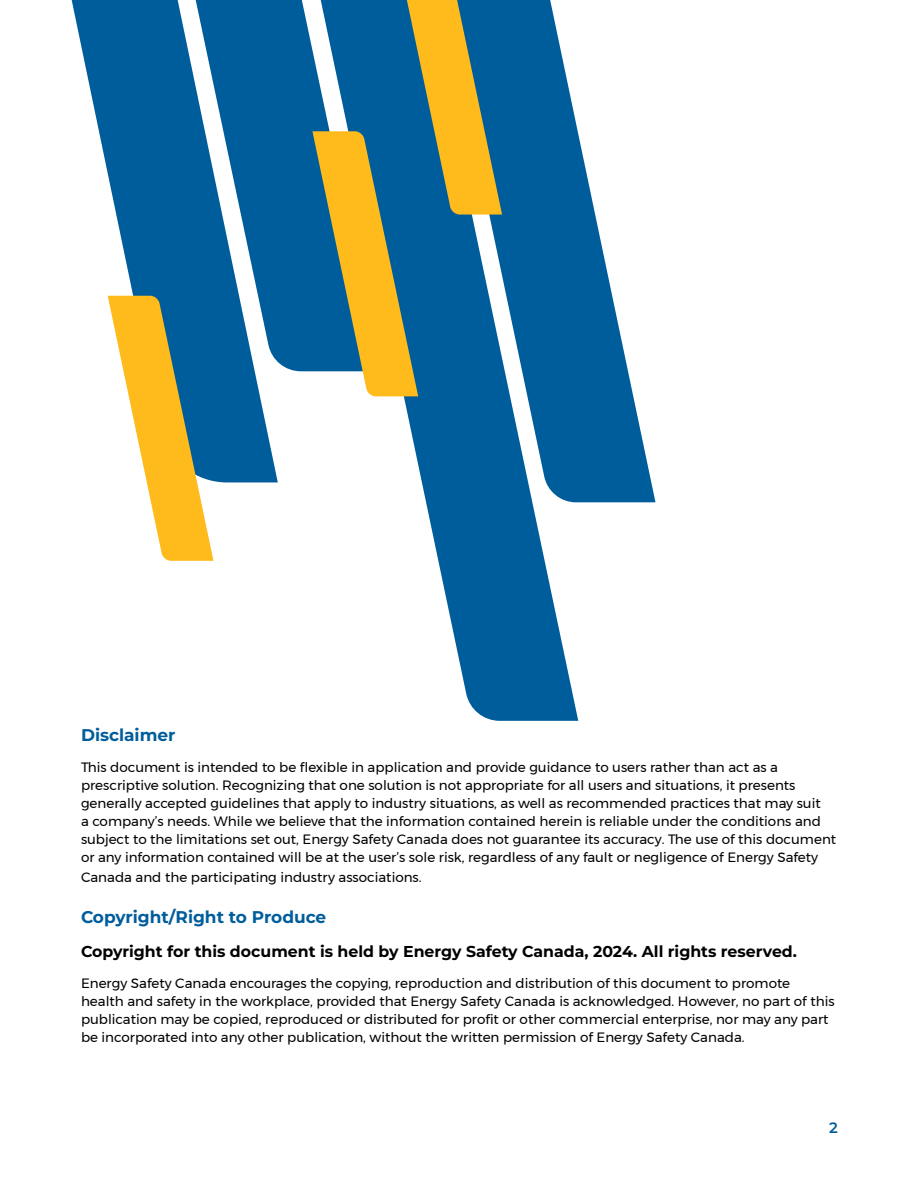
<style>
.page{position:relative;width:918px;height:1188px;background:#fff}
.page>*{position:absolute;margin:0;border:0;box-sizing:border-box;transform-origin:0 0}
.t1{font:100 16.95px "Montserrat";color:#005d9c}
.t2{font:100 15.75px "Montserrat";color:#000}
.t3{font:100 15px "Montserrat";color:#005d9c}
.t4{font:13.5px/18px "Montserrat";color:#000}
</style>
<div class="page">
<svg style="left:71px;top:0;width:207px;height:482px;fill:#005d9c"></svg>
<svg style="left:160px;top:0;width:152px;height:371px;fill:#005d9c"></svg>
<svg style="left:373px;top:396px;width:205px;height:325px"></svg>
<svg style="left:408px;top:0;width:248px;height:502px;fill:#005d9c"></svg>
<svg style="left:108px;top:296px;width:105px;height:265px"></svg>
<svg style="left:312px;top:0;width:190px;height:396px"></svg>
<p class="t1" style="left:81px;top:724px;width:96px">Disclaimer</p>
<p class="t4" style="left:81px;top:758px;width:757px">This document is intended to be flexible in application and provide guidance to users rather than act as a prescriptive solution. Recognizing that one solution is not appropriate for all users and situations, it presents generally accepted guidelines that apply to industry situations, as well as recommended practices that may suit<br>a company’s needs. While we believe that the information contained herein is reliable under the conditions and subject to the limitations set out, Energy Safety Canada does not guarantee its accuracy. The use of this document or any information contained will be at the user’s sole risk, regardless of any fault or negligence of Energy Safety</p>
<p class="t4" style="left:81px;top:868px;width:342px">Canada and the participating industry associations.</p>
<p class="t1" style="left:81px;top:906px;width:247px">Copyright/Right to Produce</p>
<p class="t2" style="left:81px;top:941px;width:717px">Copyright for this document is held by Energy Safety Canada, 2024. All rights reserved.</p>
<p class="t4" style="left:81px;top:974px;width:755px">Energy Safety Canada encourages the copying, reproduction and distribution of this document to promote health and safety in the workplace, provided that Energy Safety Canada is acknowledged. However, no part of this publication may be copied, reproduced or distributed for profit or other commercial enterprise, nor may any part be incorporated into any other publication, without the written permission of Energy Safety Canada.</p>
<p class="t3" style="left:829px;top:1118px;width:10px">2</p>
</div>
